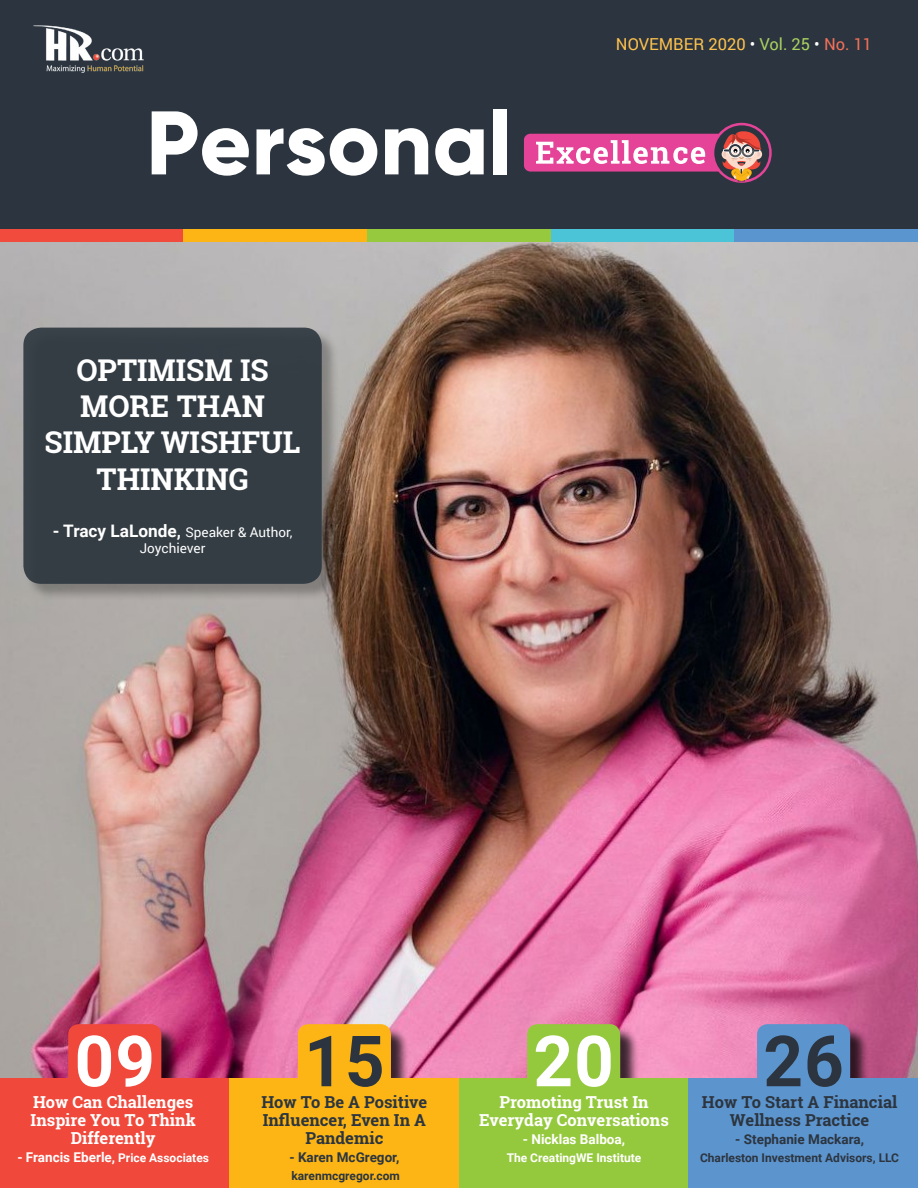
<style>
.page{position:relative;width:918px;height:1188px;background:#fff}
.page>*{position:absolute;margin:0;border:0;box-sizing:border-box;transform-origin:0 0}
.t1{font:700 70.65px "Roboto";color:#fff}
.t2{font:700 70.65px "Roboto";color:#2c353f}
.t3{font:700 30px/36.5px "Roboto Slab";color:#fff;text-align:center}
.t4{font:700 16.5px/18px "Roboto Slab";color:#fff;text-align:center}
.t5{font:700 16.5px/18px "Roboto Slab";color:#2c353f;text-align:center}
.t6{font:16.5px "Roboto";color:#fec24e}
.t7{font:700 13.5px "Roboto";color:#fff}
.t8{font:13.5px/16.2px "Roboto";color:#fff;text-align:center}
.t9{font:700 13.5px "Roboto";color:#2c353f}
.t10{font:700 12px "Roboto";color:#2c353f}
.t11{font:700 12px "Roboto";color:#fff}
.s1{font-weight:700;font-size:17.25px}
.s2{color:#fff}
.s3{color:#a9d161}
.s4{color:#f3715a}
.s5{font-size:12px}
</style>
<div class="page">
<img style="left:0;top:242px;width:918px;height:836px">
<div style="left:0;top:0;width:918px;height:234px;background:#2c353f"></div>
<svg style="left:152px;top:111px;width:97px;height:65px"></svg>
<svg style="left:257px;top:128px;width:120px;height:48px"></svg>
<svg style="left:385px;top:128px;width:43px;height:46px"></svg>
<svg style="left:435px;top:128px;width:49px;height:48px"></svg>
<div style="left:494px;top:109px;width:13px;height:65px;background:#fff"></div>
<svg style="left:524px;top:123px;width:248px;height:60px"></svg>
<div style="left:0;top:230px;width:184px;height:12px;background:#f04b3d"></div>
<div style="left:184px;top:230px;width:183px;height:12px;background:#fcb515"></div>
<div style="left:367px;top:230px;width:184px;height:12px;background:#97c93f"></div>
<div style="left:551px;top:230px;width:183px;height:12px;background:#4ac4d6"></div>
<div style="left:734px;top:230px;width:184px;height:12px;background:#5b95d0"></div>
<img style="left:33px;top:25px;width:111px;height:48px">
<div style="left:300px;top:1027px;width:110px;height:90px;background:#000;opacity:.75"></div>
<div style="left:298px;top:1024px;width:93px;height:75px;background:#fcb515;border-radius:11px"></div>
<div style="left:70px;top:1027px;width:110px;height:90px;background:#000;opacity:.75"></div>
<div style="left:68px;top:1024px;width:93px;height:75px;background:#f0493c;border-radius:11px"></div>
<div style="left:529px;top:1027px;width:110px;height:90px;background:#000;opacity:.75"></div>
<div style="left:527px;top:1024px;width:93px;height:75px;background:#95c93d;border-radius:11px"></div>
<div style="left:759px;top:1027px;width:110px;height:90px;background:#000;opacity:.75"></div>
<div style="left:757px;top:1024px;width:93px;height:75px;background:#5c94ce;border-radius:11px"></div>
<div style="left:0;top:1078px;width:230px;height:110px;background:#f0493c"></div>
<div style="left:230px;top:1078px;width:229px;height:110px;background:#fcb515"></div>
<div style="left:459px;top:1078px;width:230px;height:110px;background:#95c93d"></div>
<div style="left:689px;top:1078px;width:229px;height:110px;background:#5c94ce"></div>
<div style="left:25px;top:329px;width:314px;height:272px;background:#000;opacity:.3"></div>
<div style="left:23px;top:328px;width:299px;height:256px;background:#343d44;border-radius:18px"></div>
<h2 class="t3" style="left:45px;top:351px;width:257px">OPTIMISM IS<br>MORE THAN<br>SIMPLY WISHFUL<br>THINKING</h2>
<p class="t8" style="left:53px;top:523px;width:241px"><span class="s1">- Tracy LaLonde,</span> Speaker &amp; Author,<br>Joychiever</p>
<p class="t6" style="left:616px;top:33px;width:258px">NOVEMBER 2020 <span class="s2">•</span> <span class="s3">Vol. 25</span> <span class="s2">•</span> <span class="s4">No. 11</span></p>
<h1 class="t1" style="left:75px;top:1012px;width:82px">09</h1>
<h1 class="t2" style="left:304px;top:1012px;width:82px">15</h1>
<h1 class="t1" style="left:533px;top:1012px;width:82px">20</h1>
<h1 class="t2" style="left:763px;top:1012px;width:82px">26</h1>
<p class="t4" style="left:31px;top:1093px;width:167px">How Can Challenges<br>Inspire You To Think<br>Differently</p>
<p class="t7" style="left:17px;top:1148px;width:193px">- Francis Eberle, <span class="s5">Price Associates</span></p>
<p class="t5" style="left:702px;top:1093px;width:197px">How To Start A Financial<br>Wellness Practice</p>
<p class="t9" style="left:735px;top:1130px;width:130px">- Stephanie Mackara,</p>
<p class="t10" style="left:700px;top:1149px;width:201px">Charleston Investment Advisors, LLC</p>
<p class="t5" style="left:261px;top:1093px;width:168px">How To Be A Positive<br>Influencer, Even In A<br>Pandemic</p>
<p class="t9" style="left:289px;top:1148px;width:111px">- Karen McGregor,</p>
<p class="t10" style="left:291px;top:1167px;width:110px">karenmcgregor.com</p>
<p class="t4" style="left:479px;top:1093px;width:191px">Promoting Trust In<br>Everyday Conversations</p>
<p class="t7" style="left:523px;top:1130px;width:104px">- Nicklas Balboa,</p>
<p class="t11" style="left:507px;top:1149px;width:136px">The CreatingWE Institute</p>
</div>
